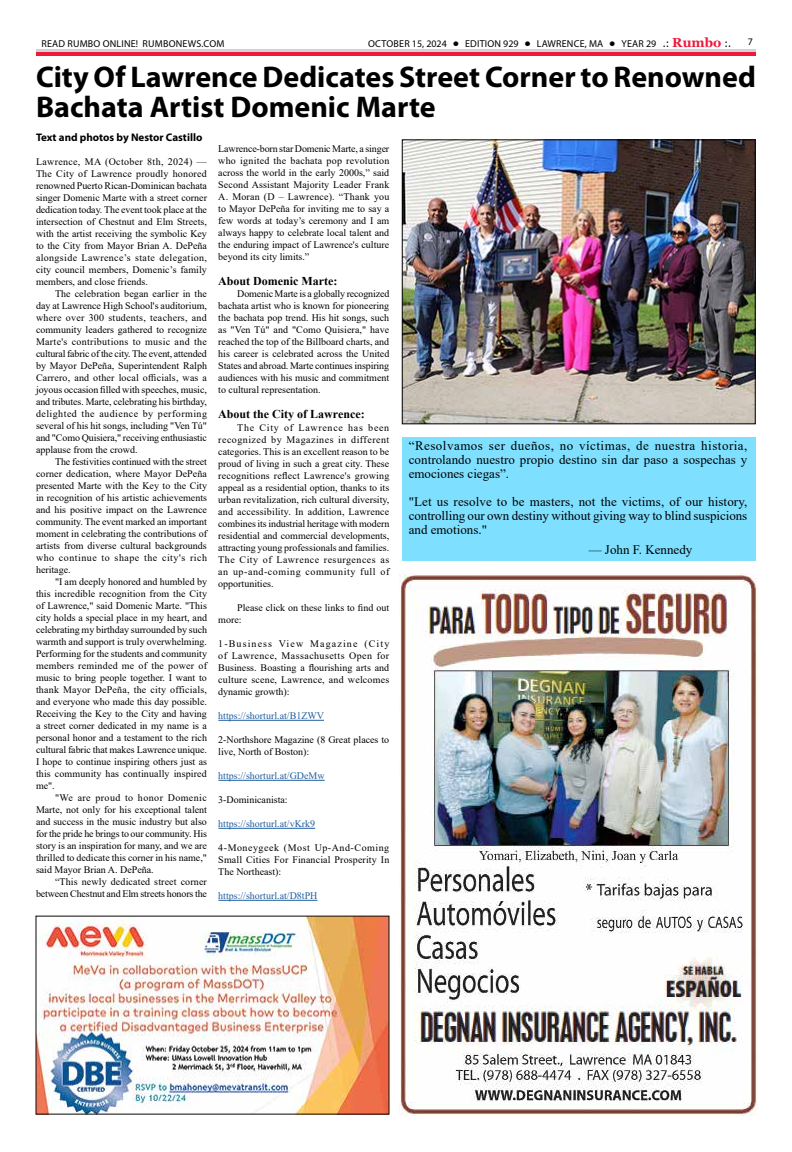
<style>
.page{position:relative;width:792px;height:1152px;background:#fff}
.page>*{position:absolute;margin:0;border:0;box-sizing:border-box;transform-origin:0 0}
.t1{font:700 30px/30px "Myriad Pro";color:#000}
.t2{font:13px/14px "Times New Roman";color:#000;text-align:justify}
.t3{font:700 12px "Times New Roman";color:#000}
.t4{font:700 11px "Myriad Pro";color:#000}
.t5{font:10px/12px "Times New Roman";color:#000;text-align:justify}
.t6{font:10px "Times New Roman";color:#215e9e}
.t7{font:10px "Myriad Pro";letter-spacing:.02em;color:#000}
.s1{font-family:"Tahoma";font-weight:700;color:#fff}
.s2{font-family:"Tahoma"}
.s3{font-family:"Georgia";font-weight:700;font-size:13px;color:#ed1a3b}
</style>
<div class="page">
<hr style="left:36px;top:52px;width:720px;height:4px;background:#ed1a3b">
<hr style="left:36px;top:49px;width:720px;height:3px;background:#d1d3d4">
<img style="left:399px;top:573px;width:360px;height:543px">
<hr style="left:218px;top:720px;width:106px;height:1px;background:#215e9e">
<hr style="left:218px;top:780px;width:107px;height:1px;background:#215e9e">
<hr style="left:218px;top:828px;width:97px;height:1px;background:#215e9e">
<hr style="left:218px;top:900px;width:99px;height:1px;background:#215e9e">
<img style="left:404px;top:142px;width:350px;height:280px">
<div style="left:402px;top:140px;width:354px;height:284px;border:1px solid #000"></div>
<img style="left:38px;top:918px;width:350px;height:195px">
<div style="left:402px;top:437px;width:354px;height:123px;background:#7edfff"></div>
<p class="t7" style="left:41px;top:37px;width:185px">READ RUMBO ONLINE! RUMBONEWS.COM</p>
<p class="t7" style="left:368px;top:37px;width:364px">OCTOBER 15, 2024 <span class="s1">•</span> EDITION 929 <span class="s1">•</span> LAWRENCE, MA <span class="s1">•</span> YEAR 29 <span class="s2">.:</span> <span class="s3">Rumbo</span> <span class="s2">:.</span></p>
<p class="t7" style="left:748px;top:35px;width:7px">7</p>
<h1 class="t1" style="left:36px;top:61px;width:721px">City Of Lawrence Dedicates Street Corner to Renowned<br>Bachata Artist Domenic Marte</h1>
<p class="t4" style="left:36px;top:130px;width:168px">Text and photos by Nestor Castillo</p>
<p class="t5" style="left:36px;top:155px;width:173px">Lawrence, MA (October 8th, 2024) — The City of Lawrence proudly honored renowned Puerto Rican-Dominican bachata singer Domenic Marte with a street corner dedication today. The event took place at the intersection of Chestnut and Elm Streets, with the artist receiving the symbolic Key to the City from Mayor Brian A. DePeña alongside Lawrence’s state delegation, city council members, Domenic’s family members, and close friends.</p>
<p class="t5" style="left:36px;top:287px;width:173px;text-indent:19px">The celebration began earlier in the day at Lawrence High School's auditorium, where over 300 students, teachers, and community leaders gathered to recognize Marte's contributions to music and the cultural fabric of the city. The event, attended by Mayor DePeña, Superintendent Ralph Carrero, and other local officials, was a joyous occasion filled with speeches, music, and tributes. Marte, celebrating his birthday, delighted the audience by performing several of his hit songs, including "Ven Tú" and "Como Quisiera," receiving enthusiastic applause from the crowd.</p>
<p class="t5" style="left:36px;top:455px;width:173px;text-indent:19px">The festivities continued with the street corner dedication, where Mayor DePeña presented Marte with the Key to the City in recognition of his artistic achievements and his positive impact on the Lawrence community. The event marked an important moment in celebrating the contributions of artists from diverse cultural backgrounds who continue to shape the city's rich heritage.</p>
<p class="t5" style="left:36px;top:575px;width:173px;text-indent:19px">"I am deeply honored and humbled by this incredible recognition from the City of Lawrence," said Domenic Marte. "This city holds a special place in my heart, and celebrating my birthday surrounded by such warmth and support is truly overwhelming.<br>Performing for the students and community members reminded me of the power of music to bring people together. I want to thank Mayor DePeña, the city officials, and everyone who made this day possible.<br>Receiving the Key to the City and having a street corner dedicated in my name is a personal honor and a testament to the rich cultural fabric that makes Lawrence unique.<br>I hope to continue inspiring others just as this community has continually inspired me".</p>
<p class="t5" style="left:36px;top:791px;width:173px;text-indent:19px">"We are proud to honor Domenic Marte, not only for his exceptional talent and success in the music industry but also for the pride he brings to our community. His story is an inspiration for many, and we are thrilled to dedicate this corner in his name," said Mayor Brian A. DePeña.</p>
<p class="t5" style="left:36px;top:875px;width:173px;text-align:right">“This newly dedicated street corner between Chestnut and Elm streets honors the</p>
<p class="t5" style="left:218px;top:143px;width:173px">Lawrence-born star Domenic Marte, a singer who ignited the bachata pop revolution across the world in the early 2000s,” said Second Assistant Majority Leader Frank A. Moran (D – Lawrence). “Thank you to Mayor DePeña for inviting me to say a few words at today’s ceremony and I am always happy to celebrate local talent and the enduring impact of Lawrence's culture beyond its city limits.”</p>
<p class="t3" style="left:218px;top:273px;width:121px">About Domenic Marte:</p>
<p class="t5" style="left:218px;top:288px;width:173px;text-indent:19px">Domenic Marte is a globally recognized bachata artist who is known for pioneering the bachata pop trend. His hit songs, such as "Ven Tú" and "Como Quisiera," have reached the top of the Billboard charts, and his career is celebrated across the United States and abroad. Marte continues inspiring audiences with his music and commitment to cultural representation.</p>
<p class="t3" style="left:218px;top:406px;width:148px">About the City of Lawrence:</p>
<p class="t5" style="left:218px;top:422px;width:173px;text-indent:19px">The City of Lawrence has been recognized by Magazines in different categories. This is an excellent reason to be proud of living in such a great city. These recognitions reflect Lawrence's growing appeal as a residential option, thanks to its urban revitalization, rich cultural diversity, and accessibility. In addition, Lawrence combines its industrial heritage with modern residential and commercial developments, attracting young professionals and families.<br>The City of Lawrence resurgences as an up-and-coming community full of opportunities.</p>
<p class="t5" style="left:218px;top:602px;width:173px;text-indent:19px">Please click on these links to find out more:</p>
<p class="t5" style="left:218px;top:638px;width:173px">1-Business View Magazine (City of Lawrence, Massachusetts Open for Business. Boasting a flourishing arts and culture scene, Lawrence, and welcomes dynamic growth):</p>
<p class="t6" style="left:218px;top:709px;width:107px">https://shorturl.at/B1ZWV</p>
<p class="t5" style="left:218px;top:734px;width:173px">2-Northshore Magazine (8 Great places to live, North of Boston):</p>
<p class="t6" style="left:218px;top:769px;width:108px">https://shorturl.at/GDeMw</p>
<p class="t5" style="left:218px;top:794px;width:71px">3-Dominicanista:</p>
<p class="t6" style="left:218px;top:817px;width:98px">https://shorturl.at/vKrk9</p>
<p class="t5" style="left:218px;top:842px;width:173px">4-Moneygeek (Most Up-And-Coming Small Cities For Financial Prosperity In The Northeast):</p>
<p class="t6" style="left:218px;top:889px;width:101px">https://shorturl.at/D8tPH</p>
<h2 class="t2" style="left:409px;top:438px;width:340px">“Resolvamos ser dueños, no víctimas, de nuestra historia, controlando nuestro propio destino sin dar paso a sospechas y emociones ciegas”.</h2>
<h2 class="t2" style="left:409px;top:494px;width:340px">"Let us resolve to be masters, not the victims, of our history, controlling our own destiny without giving way to blind suspicions and emotions."</h2>
<h2 class="t2" style="left:589px;top:542px;width:105px">— John F. Kennedy</h2>
</div>
